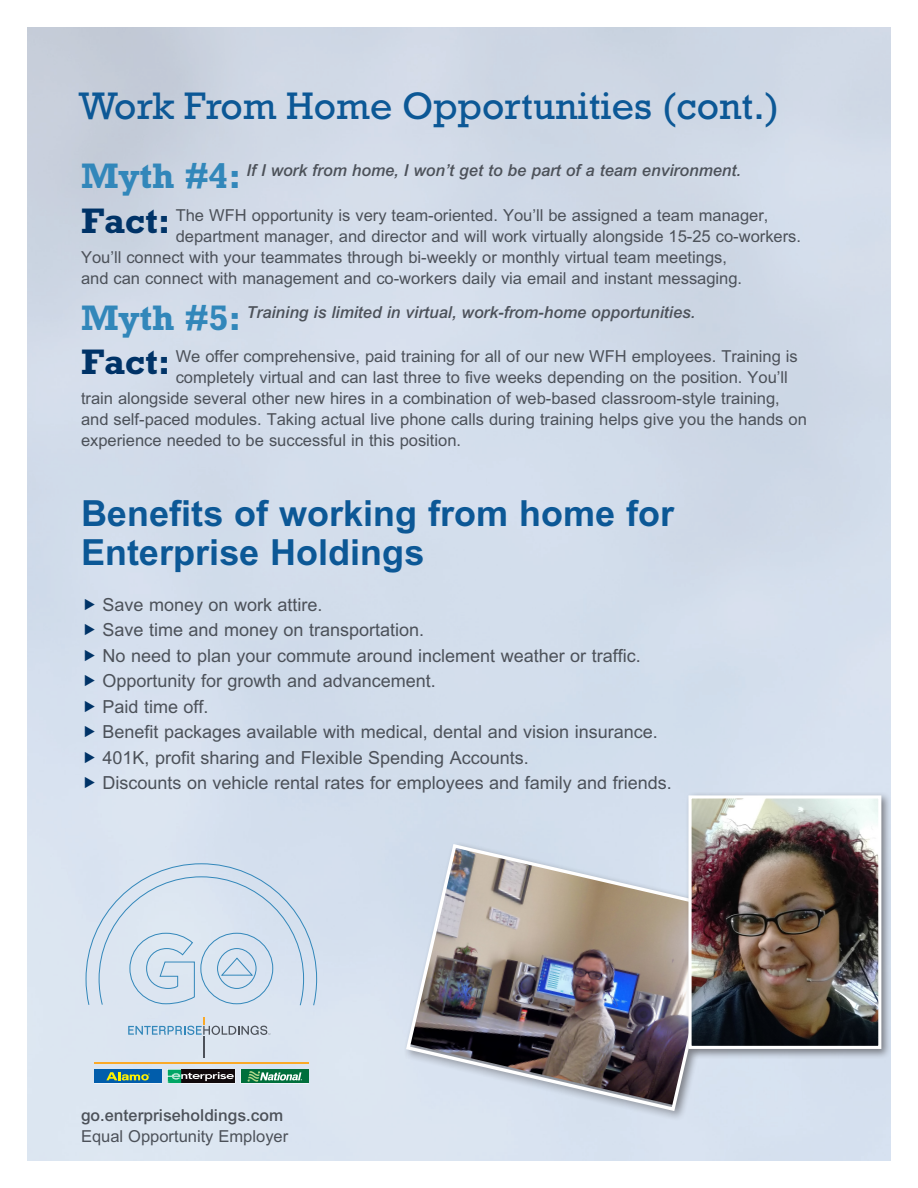
<style>
.page{position:relative;width:918px;height:1188px;background:#fff}
.page>*{position:absolute;margin:0;border:0;box-sizing:border-box;transform-origin:0 0}
.t1{font:39px "Rockwell Std";color:#0c5896}
.t2{font:700 36px/39px "Arial MT Std";color:#0c5896}
.t3{font:18px/25.5px "Arial MT Std";color:#4c5159}
.t4{font:16.5px/21px "Arial MT Std";color:#4c5159}
.t5{font:italic 500 16.5px "Arial MT Std";color:#4c5159}
.t6{font:500 16.5px "Arial MT Std";color:#4c5159}
.s1{font-family:"Rockwell Std";font-weight:700;font-style:normal;font-size:36px;color:#3287ba}
.s2{font-family:"Rockwell Std";font-weight:700;font-size:36px;color:#003367}
</style>
<div class="page">
<img style="left:27px;top:27px;width:864px;height:1134px">
<div style="left:403px;top:841px;width:329px;height:281px;background:#d7e2f0"></div>
<img style="left:406px;top:843px;width:290px;height:270px">
<div style="left:685px;top:792px;width:207px;height:268px;background:#231f20;opacity:.5"></div>
<img style="left:692px;top:799px;width:185px;height:246px">
<div style="left:688px;top:795px;width:193px;height:254px;border:3px solid #fff"></div>
<svg style="left:85px;top:863px;width:232px;height:143px;background:#d2dfee"></svg>
<hr style="left:203px;top:1036px;width:2px;height:22px;background:#4c5159">
<svg style="left:128px;top:1018px;width:142px;height:17px;background:#bbccdb"></svg>
<hr style="left:94px;top:1063px;width:215px;height:1px;background:#faa928">
<svg style="left:94px;top:1069px;width:215px;height:15px;background:#4b8179"></svg>
<svg style="left:85px;top:598px;width:10px;height:12px"></svg>
<svg style="left:85px;top:624px;width:10px;height:11px"></svg>
<svg style="left:85px;top:649px;width:10px;height:12px"></svg>
<svg style="left:85px;top:675px;width:10px;height:11px"></svg>
<svg style="left:85px;top:700px;width:10px;height:12px"></svg>
<svg style="left:85px;top:726px;width:10px;height:11px"></svg>
<svg style="left:85px;top:751px;width:10px;height:12px"></svg>
<svg style="left:85px;top:777px;width:10px;height:11px"></svg>
<p class="t1" style="left:79px;top:84px;width:702px">Work From Home Opportunities (cont.)</p>
<p class="t5" style="left:81px;top:161px;width:662px"><span class="s1">Myth #4:</span> If I work from home, I won’t get to be part of a team environment.</p>
<p class="t4" style="left:176px;top:204px;width:627px;text-indent:-95px"><span class="s2">Fact:</span> The WFH opportunity is very team-oriented. You’ll be assigned a team manager, department manager, and director and will work virtually alongside 15-25 co-workers.</p>
<p class="t4" style="left:81px;top:246px;width:663px">You’ll connect with your teammates through bi-weekly or monthly virtual team meetings, and can connect with management and co-workers daily via email and instant messaging.</p>
<p class="t5" style="left:81px;top:303px;width:616px"><span class="s1">Myth #5:</span> Training is limited in virtual, work-from-home opportunities.</p>
<p class="t4" style="left:176px;top:346px;width:624px;text-indent:-95px"><span class="s2">Fact:</span> We offer comprehensive, paid training for all of our new WFH employees. Training is completely virtual and can last three to five weeks depending on the position. You’ll</p>
<p class="t4" style="left:81px;top:388px;width:727px">train alongside several other new hires in a combination of web-based classroom-style training, and self-paced modules. Taking actual live phone calls during training helps give you the hands on experience needed to be successful in this position.</p>
<p class="t2" style="left:81px;top:493px;width:595px">Benefits of working from home for<br>Enterprise Holdings</p>
<p class="t3" style="left:103px;top:591px;width:540px">Save money on work attire.<br>Save time and money on transportation.<br>No need to plan your commute around inclement weather or traffic.</p>
<p class="t3" style="left:103px;top:668px;width:557px">Opportunity for growth and advancement.<br>Paid time off.<br>Benefit packages available with medical, dental and vision insurance.</p>
<p class="t3" style="left:103px;top:744px;width:571px">401K, profit sharing and Flexible Spending Accounts.<br>Discounts on vehicle rental rates for employees and family and friends.</p>
<p class="t6" style="left:81px;top:1105px;width:204px">go.enterpriseholdings.com</p>
<p class="t4" style="left:81px;top:1125px;width:209px">Equal Opportunity Employer</p>
</div>
